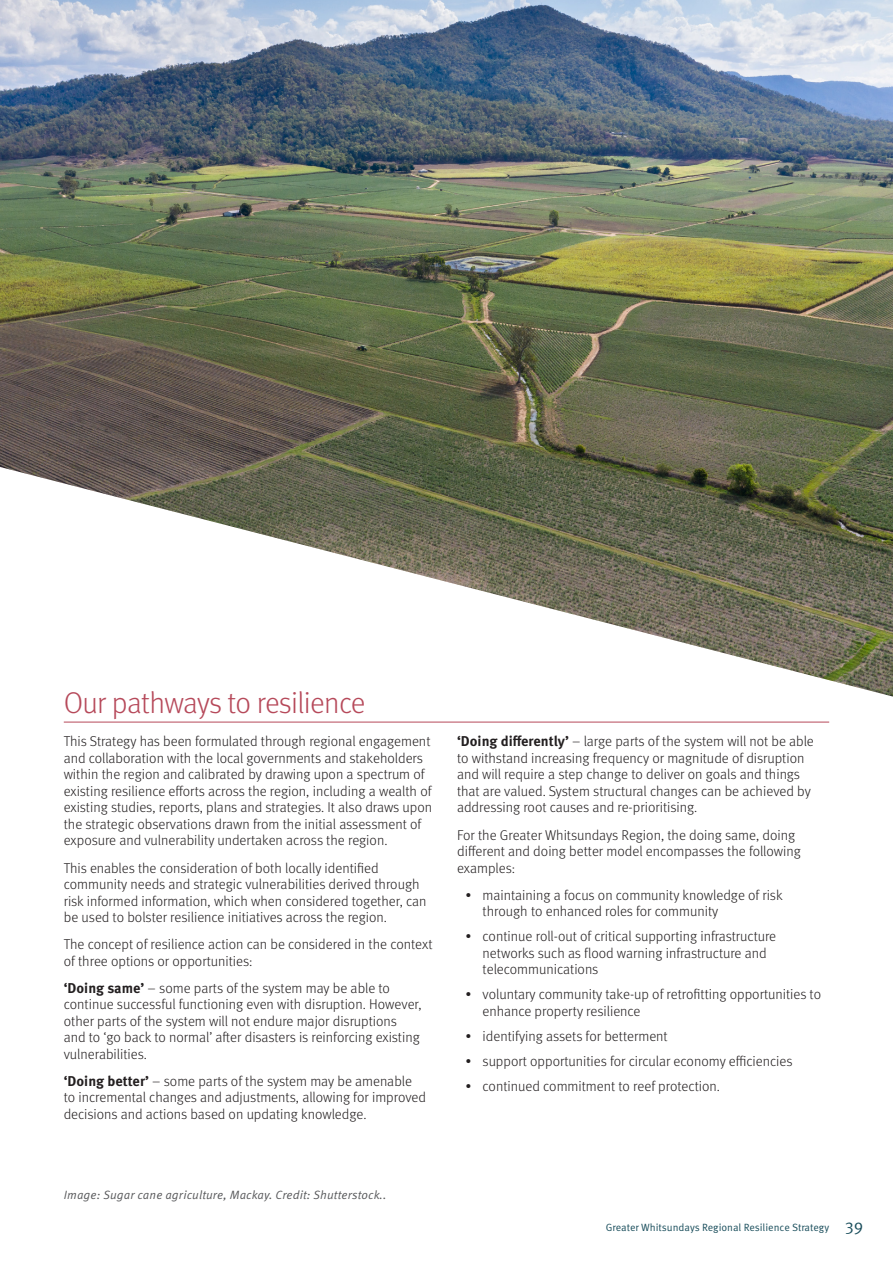
<style>
.page{position:relative;width:893px;height:1263px;background:#fff}
.page>*{position:absolute;margin:0;border:0;box-sizing:border-box;transform-origin:0 0}
.t1{font:300 30px "Meta Pro";letter-spacing:-.025em;color:#b6495a}
.body{font:300 14.25px/16.5px "Meta Pro";color:#231f20}
.image_caption{font:12px "Meta Pro Norm Ita";letter-spacing:.01em;color:#57585a}
.t2{font:10.5px "Meta Pro Norm";color:#1a4e5c}
.s1{font-weight:700}
.s2{font-size:16.5px}
</style>
<div class="page">
<img style="left:0;top:0;width:893px;height:697px">
<hr style="left:64px;top:722px;width:765px;height:1px;background:#b6495a">
<h1 class="t1" style="left:64px;top:681px;width:303px">Our pathways to resilience</h1>
<p class="body" style="left:64px;top:732px;width:370px">This Strategy has been formulated through regional engagement and collaboration with the local governments and stakeholders within the region and calibrated by drawing upon a spectrum of existing resilience efforts across the region, including a wealth of existing studies, reports, plans and strategies. It also draws upon the strategic observations drawn from the initial assessment of exposure and vulnerability undertaken across the region.</p>
<p class="body" style="left:64px;top:859px;width:364px">This enables the consideration of both locally identified community needs and strategic vulnerabilities derived through risk informed information, which when considered together, can be used to bolster resilience initiatives across the region.</p>
<p class="body" style="left:64px;top:935px;width:370px">The concept of resilience action can be considered in the context of three options or opportunities:</p>
<p class="body" style="left:64px;top:979px;width:360px"><span class="s1">‘Doing same’</span> – some parts of the system may be able to continue successful functioning even with disruption. However, other parts of the system will not endure major disruptions and to ‘go back to normal’ after disasters is reinforcing existing vulnerabilities.</p>
<p class="body" style="left:64px;top:1072px;width:364px"><span class="s1">‘Doing better’</span> – some parts of the system may be amenable to incremental changes and adjustments, allowing for improved decisions and actions based on updating knowledge.</p>
<p class="body" style="left:457px;top:732px;width:358px"><span class="s1">‘Doing differently’</span> – large parts of the system will not be able to withstand increasing frequency or magnitude of disruption and will require a step change to deliver on goals and things that are valued. System structural changes can be achieved by addressing root causes and re-prioritising.</p>
<p class="body" style="left:457px;top:826px;width:345px">For the Greater Whitsundays Region, the doing same, doing different and doing better model encompasses the following examples:</p>
<p class="body" style="left:483px;top:886px;width:301px;text-indent:-17px">• maintaining a focus on community knowledge of risk through to enhanced roles for community</p>
<p class="body" style="left:483px;top:927px;width:295px;text-indent:-17px">• continue roll-out of critical supporting infrastructure networks such as flood warning infrastructure and telecommunications</p>
<p class="body" style="left:483px;top:985px;width:340px;text-indent:-17px">• voluntary community take-up of retrofitting opportunities to enhance property resilience</p>
<p class="body" style="left:466px;top:1027px;width:204px">• identifying assets for betterment</p>
<p class="body" style="left:466px;top:1052px;width:328px">• support opportunities for circular economy efficiencies</p>
<p class="body" style="left:466px;top:1077px;width:256px">• continued commitment to reef protection.</p>
<p class="image_caption" style="left:64px;top:1186px;width:324px">Image: Sugar cane agriculture, Mackay. Credit: Shutterstock..</p>
<p class="t2" style="left:606px;top:1219px;width:259px">Greater Whitsundays Regional Resilience Strategy <span class="s2">39</span></p>
</div>
